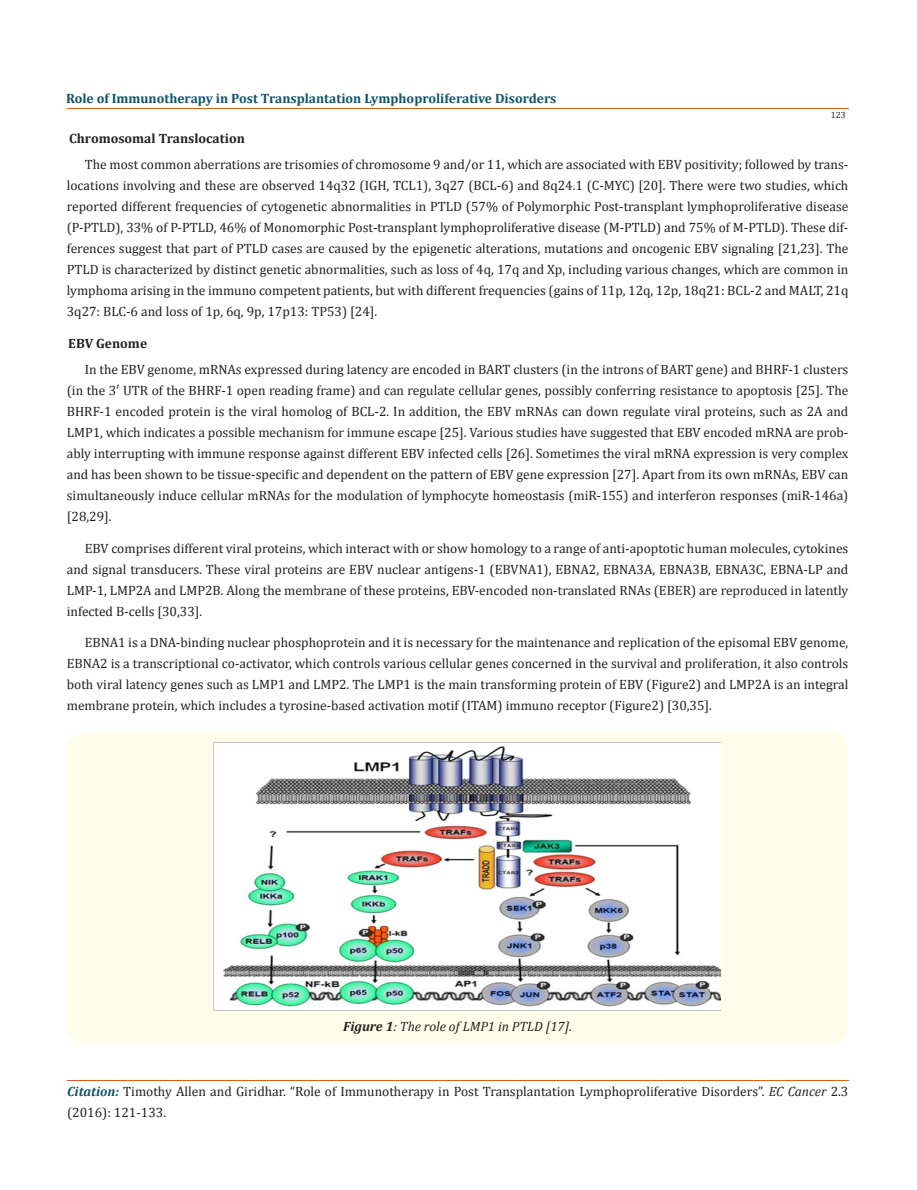
<style>
.page{position:relative;width:917px;height:1190px;background:#fff}
.page>*{position:absolute;margin:0;border:0;box-sizing:border-box;transform-origin:0 0}
.t1{font:13.5px/21px "Cambria";color:#231f20;text-align:justify}
.t2{font:700 13.5px "Cambria";color:#0e546a}
.t3{font:700 13.5px "Cambria";color:#231f20}
.t4{font:italic 13.5px "Cambria";color:#231f20}
.t5{font:9px "Cambria";color:#231f20}
.s1{font-weight:700}
.s2{font-weight:700;font-style:italic;color:#0e546a}
.s3{font-style:italic}
</style>
<div class="page">
<hr style="left:67px;top:1080px;width:781px;height:1px;background:#e05d1a">
<div style="left:67px;top:732px;width:781px;height:312px;background:#fffde9;border-radius:18px"></div>
<img style="left:214px;top:743px;width:506px;height:267px">
<p class="t2" style="left:66px;top:89px;width:492px">Role of Immunotherapy in Post Transplantation Lymphoproliferative Disorders</p>
<p class="t5" style="left:830px;top:110px;width:16px">123</p>
<p class="t3" style="left:69px;top:129px;width:177px">Chromosomal Translocation</p>
<p class="t1" style="left:67px;top:154px;width:783px;text-indent:18px">The most common aberrations are trisomies of chromosome 9 and/or 11, which are associated with EBV positivity; followed by trans&shy;locations involving and these are observed 14q32 (IGH, TCL1), 3q27 (BCL-6) and 8q24.1 (C-MYC) [20]. There were two studies, which reported different frequencies of cytogenetic abnormalities in PTLD (57% of Polymorphic Post-transplant lymphoproliferative disease (P-PTLD), 33% of P-PTLD, 46% of Monomorphic Post-transplant lymphoproliferative disease (M-PTLD) and 75% of M-PTLD). These dif&shy;ferences suggest that part of PTLD cases are caused by the epigenetic alterations, mutations and oncogenic EBV signaling [21,23]. The PTLD is characterized by distinct genetic abnormalities, such as loss of 4q, 17q and Xp, including various changes, which are common in lymphoma arising in the immuno competent patients, but with different frequencies (gains of 11p, 12q, 12p, 18q21: BCL-2 and MALT, 21q 3q27: BLC-6 and loss of 1p, 6q, 9p, 17p13: TP53) [24].</p>
<p class="t3" style="left:68px;top:334px;width:80px">EBV Genome</p>
<p class="t1" style="left:67px;top:358px;width:783px;text-indent:18px">In the EBV genome, mRNAs expressed during latency are encoded in BART clusters (in the introns of BART gene) and BHRF-1 clusters (in the 3′ UTR of the BHRF-1 open reading frame) and can regulate cellular genes, possibly conferring resistance to apoptosis [25]. The BHRF-1 encoded protein is the viral homolog of BCL-2. In addition, the EBV mRNAs can down regulate viral proteins, such as 2A and LMP1, which indicates a possible mechanism for immune escape [25]. Various studies have suggested that EBV encoded mRNA are prob&shy;ably interrupting with immune response against different EBV infected cells [26]. Sometimes the viral mRNA expression is very complex and has been shown to be tissue-specific and dependent on the pattern of EBV gene expression [27]. Apart from its own mRNAs, EBV can simultaneously induce cellular mRNAs for the modulation of lymphocyte homeostasis (miR-155) and interferon responses (miR-146a) [28,29].</p>
<p class="t1" style="left:67px;top:537px;width:783px;text-indent:18px">EBV comprises different viral proteins, which interact with or show homology to a range of anti-apoptotic human molecules, cytokines and signal transducers. These viral proteins are EBV nuclear antigens-1 (EBVNA1), EBNA2, EBNA3A, EBNA3B, EBNA3C, EBNA-LP and LMP-1, LMP2A and LMP2B. Along the membrane of these proteins, EBV-encoded non-translated RNAs (EBER) are reproduced in latently infected B-cells [30,33].</p>
<p class="t1" style="left:67px;top:632px;width:783px;text-indent:18px">EBNA1 is a DNA-binding nuclear phosphoprotein and it is necessary for the maintenance and replication of the episomal EBV genome, EBNA2 is a transcriptional co-activator, which controls various cellular genes concerned in the survival and proliferation, it also controls both viral latency genes such as LMP1 and LMP2. The LMP1 is the main transforming protein of EBV (Figure2) and LMP2A is an integral membrane protein, which includes a tyrosine-based activation motif (ITAM) immuno receptor (Figure2) [30,35].</p>
<p class="t4" style="left:343px;top:1017px;width:230px"><span class="s1">Figure 1</span>: The role of LMP1 in PTLD [17].</p>
<p class="t1" style="left:67px;top:1080px;width:782px"><span class="s2">Citation:</span> Timothy Allen and Giridhar. “Role of Immunotherapy in Post Transplantation Lymphoproliferative Disorders”. <span class="s3">EC Cancer</span> 2.3 (2016): 121-133.</p>
</div>
